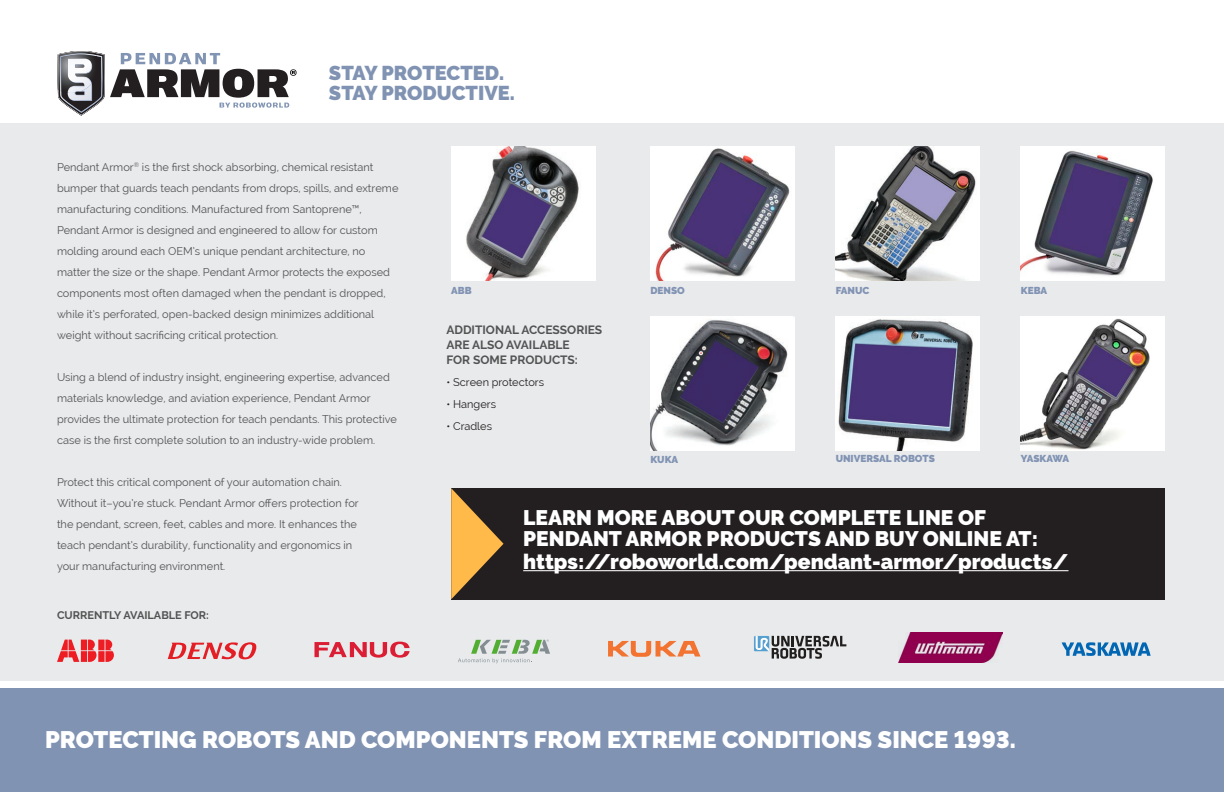
<style>
.page{position:relative;width:1224px;height:792px;background:#fff}
.page>*{position:absolute;margin:0;border:0;box-sizing:border-box;transform-origin:0 0}
.t1{font:900 23.8px "Raleway";color:#fff}
.t2{font:900 21px/21px "Raleway";color:#fff}
.t3{font:900 20px "Raleway";color:#8193b3}
.t4{font:700 12px/15px "Raleway";color:#525353}
.t5{font:11px/21px "Raleway";color:#525353}
.t6{font:11px "Raleway";color:#231f20}
.t7{font:700 11px "Raleway";color:#525353}
.t8{font:900 10px "Raleway";color:#8193b3}
.t9{font:900 10px "Raleway";letter-spacing:-.035em;color:#8193b3}
</style>
<div class="page">
<div style="left:0;top:124px;width:1224px;height:557px;background:#e8eaec"></div>
<div style="left:0;top:688px;width:1224px;height:104px;background:#8193b3"></div>
<svg style="left:58px;top:51px;width:239px;height:65px"></svg>
<img style="left:451px;top:147px;width:144px;height:134px">
<svg style="left:57px;top:640px;width:57px;height:22px"></svg>
<svg style="left:168px;top:642px;width:89px;height:17px"></svg>
<svg style="left:314px;top:642px;width:96px;height:16px"></svg>
<svg style="left:458px;top:640px;width:92px;height:23px"></svg>
<svg style="left:1062px;top:642px;width:89px;height:14px"></svg>
<svg style="left:754px;top:636px;width:15px;height:15px"></svg>
<svg style="left:756px;top:636px;width:90px;height:23px"></svg>
<img style="left:650px;top:147px;width:144px;height:134px">
<img style="left:836px;top:316px;width:144px;height:134px">
<img style="left:836px;top:147px;width:144px;height:134px">
<img style="left:1021px;top:147px;width:144px;height:134px">
<img style="left:1021px;top:316px;width:144px;height:134px">
<div style="left:451px;top:488px;width:714px;height:111px;background:#231f20"></div>
<hr style="left:523px;top:570px;width:546px;height:1px;background:#fff">
<svg style="left:608px;top:641px;width:93px;height:16px"></svg>
<img style="left:899px;top:633px;width:104px;height:30px">
<img style="left:650px;top:316px;width:144px;height:134px">
<svg style="left:451px;top:488px;width:53px;height:111px"></svg>
<p class="t3" style="left:329px;top:61px;width:177px">STAY PROTECTED.</p>
<p class="t3" style="left:329px;top:81px;width:187px">STAY PRODUCTIVE.</p>
<p class="t5" style="left:57px;top:157px;width:343px">Pendant Armor<sup>®</sup> is the first shock absorbing, chemical resistant bumper that guards teach pendants from drops, spills, and extreme manufacturing conditions. Manufactured from Santoprene™, Pendant Armor is designed and engineered to allow for custom molding around each OEM’s unique pendant architecture, no matter the size or the shape. Pendant Armor protects the exposed components most often damaged when the pendant is dropped, while it’s perforated, open-backed design minimizes additional weight without sacrificing critical protection.</p>
<p class="t5" style="left:57px;top:367px;width:342px">Using a blend of industry insight, engineering expertise, advanced materials knowledge, and aviation experience, Pendant Armor provides the ultimate protection for teach pendants. This protective case is the first complete solution to an industry-wide problem.</p>
<p class="t5" style="left:57px;top:472px;width:303px">Protect this critical component of your automation chain.<br>Without it–you’re stuck. Pendant Armor offers protection for the pendant, screen, feet, cables and more. It enhances the teach pendant’s durability, functionality and ergonomics in your manufacturing environment.</p>
<p class="t7" style="left:57px;top:609px;width:153px">CURRENTLY AVAILABLE FOR:</p>
<p class="t8" style="left:451px;top:284px;width:22px">ABB</p>
<p class="t8" style="left:650px;top:284px;width:36px">DENSO</p>
<p class="t4" style="left:446px;top:322px;width:157px">ADDITIONAL ACCESSORIES<br>ARE ALSO AVAILABLE<br>FOR SOME PRODUCTS:</p>
<p class="t6" style="left:446px;top:376px;width:99px">• Screen protectors</p>
<p class="t6" style="left:446px;top:398px;width:51px">• Hangers</p>
<p class="t6" style="left:446px;top:420px;width:47px">• Cradles</p>
<p class="t8" style="left:650px;top:454px;width:29px">KUKA</p>
<p class="t8" style="left:836px;top:284px;width:35px">FANUC</p>
<p class="t8" style="left:1021px;top:284px;width:28px">KEBA</p>
<p class="t8" style="left:836px;top:453px;width:101px">UNIVERSAL ROBOTS</p>
<p class="t9" style="left:1021px;top:453px;width:50px">YASKAWA</p>
<p class="t2" style="left:523px;top:507px;width:516px">LEARN MORE ABOUT OUR COMPLETE LINE OF<br>PENDANT ARMOR PRODUCTS AND BUY ONLINE AT:</p>
<p class="t2" style="left:523px;top:551px;width:547px">https://roboworld.com/pendant-armor/products/</p>
<p class="t1" style="left:45px;top:726px;width:972px">PROTECTING ROBOTS AND COMPONENTS FROM EXTREME CONDITIONS SINCE 1993.</p>
</div>
